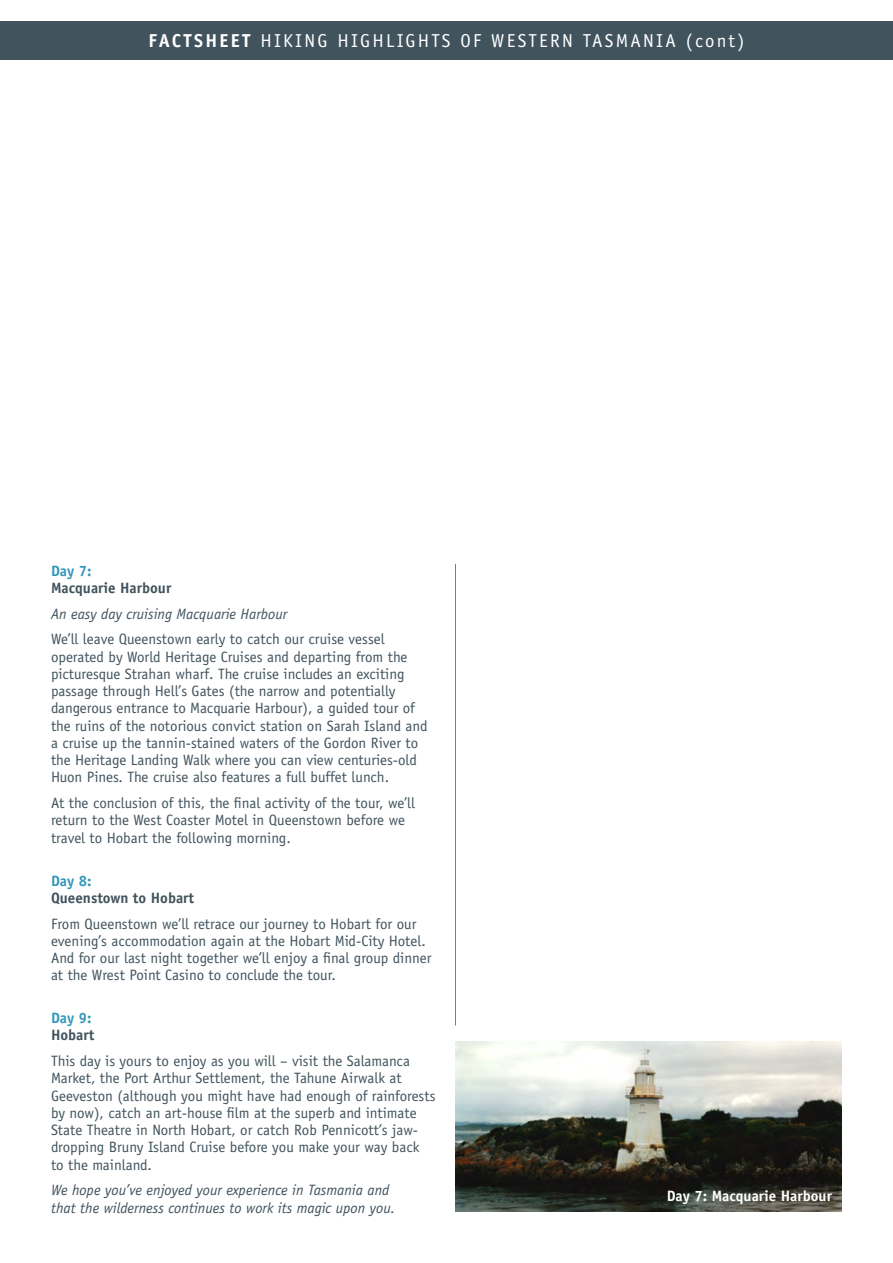
<style>
.page{position:relative;width:893px;height:1263px;background:#fff}
.page>*{position:absolute;margin:0;border:0;box-sizing:border-box;transform-origin:0 0}
.t1{font:18.75px "Officina Sans";letter-spacing:.12em;color:#fff}
.t2{font:15px/17.2px "Officina Sans";color:#41535d}
.t3{font:italic 15px/17.2px "Officina Sans";color:#41535d}
.t4{font:700 15px "Officina Sans";color:#41535d}
.t5{font:700 15px "Officina Sans";color:#fff}
.t6{font:700 15px "Officina Sans";color:#3397b9}
.s1{font-weight:700}
</style>
<div class="page">
<hr style="left:455px;top:564px;width:1px;height:461px;background:#3397b9">
<img style="left:455px;top:1042px;width:387px;height:170px">
<div style="left:0;top:21px;width:893px;height:39px;background:#41535d"></div>
<p class="t1" style="left:149px;top:29px;width:597px"><span class="s1">FACTSHEET</span> HIKING HIGHLIGHTS OF WESTERN TASMANIA (cont)</p>
<p class="t6" style="left:51px;top:561px;width:42px">Day 7:</p>
<p class="t4" style="left:51px;top:578px;width:122px">Macquarie Harbour</p>
<p class="t3" style="left:51px;top:605px;width:238px">An easy day cruising Macquarie Harbour</p>
<p class="t2" style="left:51px;top:631px;width:378px">We’ll leave Queenstown early to catch our cruise vessel operated by World Heritage Cruises and departing from the picturesque Strahan wharf. The cruise includes an exciting passage through Hell’s Gates (the narrow and potentially dangerous entrance to Macquarie Harbour), a guided tour of the ruins of the notorious convict station on Sarah Island and a cruise up the tannin-stained waters of the Gordon River to the Heritage Landing Walk where you can view centuries-old Huon Pines. The cruise also features a full buffet lunch.</p>
<p class="t2" style="left:51px;top:794px;width:366px">At the conclusion of this, the final activity of the tour, we’ll return to the West Coaster Motel in Queenstown before we travel to Hobart the following morning.</p>
<p class="t6" style="left:51px;top:871px;width:42px">Day 8:</p>
<p class="t4" style="left:51px;top:888px;width:145px">Queenstown to Hobart</p>
<p class="t2" style="left:51px;top:915px;width:382px">From Queenstown we’ll retrace our journey to Hobart for our evening’s accommodation again at the Hobart Mid-City Hotel.<br>And for our last night together we’ll enjoy a final group dinner at the Wrest Point Casino to conclude the tour.</p>
<p class="t6" style="left:51px;top:1008px;width:42px">Day 9:</p>
<p class="t4" style="left:51px;top:1026px;width:45px">Hobart</p>
<p class="t2" style="left:51px;top:1052px;width:386px">This day is yours to enjoy as you will – visit the Salamanca Market, the Port Arthur Settlement, the Tahune Airwalk at Geeveston (although you might have had enough of rainforests by now), catch an art-house film at the superb and intimate State Theatre in North Hobart, or catch Rob Pennicott’s jaw&shy;dropping Bruny Island Cruise before you make your way back to the mainland.</p>
<p class="t3" style="left:51px;top:1182px;width:346px">We hope you’ve enjoyed your experience in Tasmania and that the wilderness continues to work its magic upon you.</p>
<p class="t5" style="left:667px;top:1186px;width:167px">Day 7: Macquarie Harbour</p>
</div>
